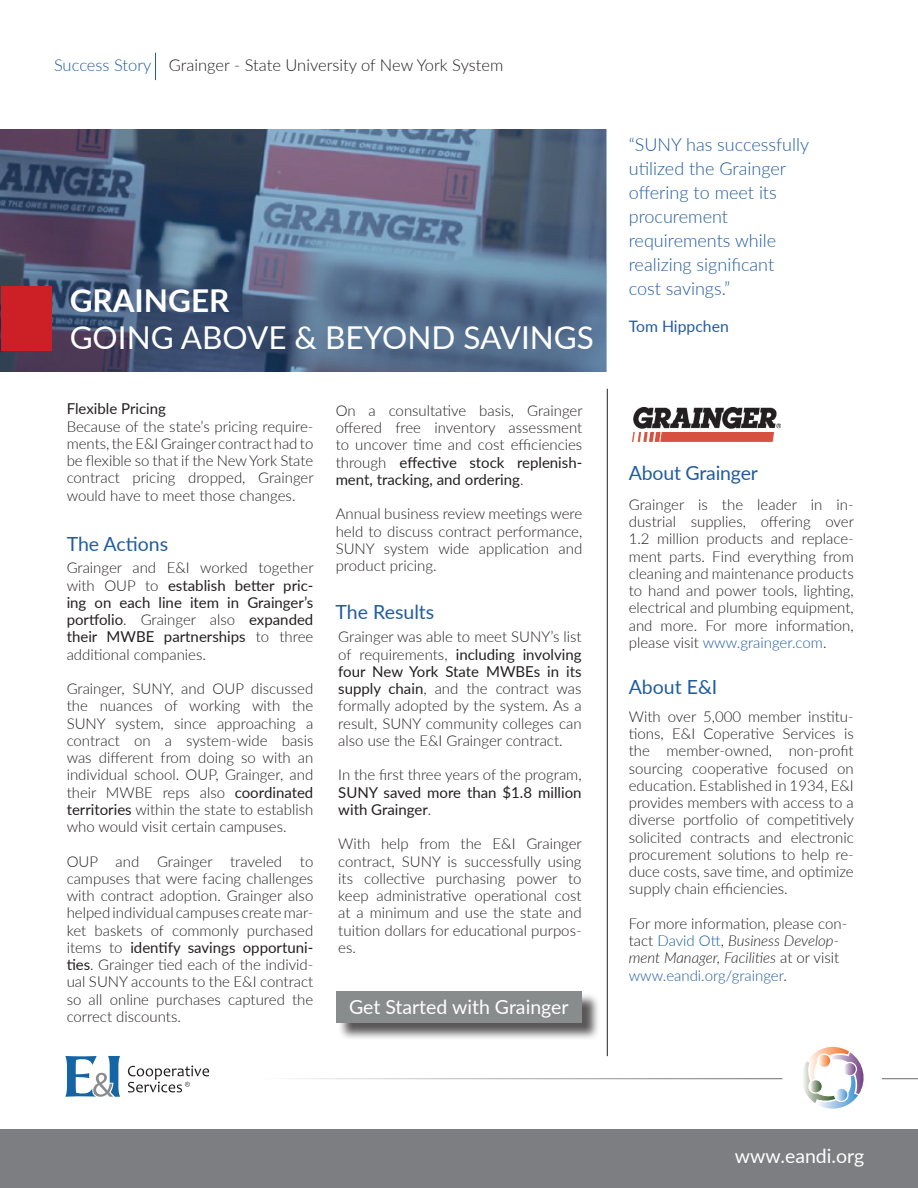
<style>
.page{position:relative;width:918px;height:1188px;background:#fff}
.page>*{position:absolute;margin:0;border:0;box-sizing:border-box;transform-origin:0 0}
.t1{font:31.5px "Lato";color:#fff}
.t2{font:700 31.5px "Lato";color:#fff}
.t3{font:19.5px "Lato";letter-spacing:-.01em;color:#205c9e}
.t4{font:19.5px "Lato";color:#fff}
.t5{font:300 18px/24px "Lato";color:#205c9e}
.t6{font:300 16.5px "Lato";color:#231f20}
.t7{font:15.75px "Lato";color:#205c9e}
.t8{font:300 15px/17.2px "Lato";color:#231f20;text-align:justify}
.t9{font:15px/17.2px "Lato";color:#231f20;text-align:justify}
.s1{color:#205c9e}
.s2{font-weight:400}
.s3{font-weight:300}
.s4{color:#175d9e}
.s5{font-style:italic}
</style>
<div class="page">
<div style="left:1px;top:1130px;width:917px;height:58px;background:#7c7e81"></div>
<svg style="left:155px;top:53px;width:1px;height:27px"></svg>
<svg style="left:0;top:129px;width:607px;height:243px;background:#546482"></svg>
<div style="left:1px;top:286px;width:51px;height:65px;background:#cd2026"></div>
<hr style="left:607px;top:389px;width:1px;height:667px;background:#231f20">
<img style="left:632px;top:408px;width:149px;height:33px">
<svg style="left:803px;top:1047px;width:61px;height:62px"></svg>
<hr style="left:882px;top:1078px;width:36px;height:1px;background:#898c8d">
<svg style="left:128px;top:1066px;width:81px;height:26px"></svg>
<svg style="left:65px;top:1056px;width:55px;height:41px"></svg>
<div style="left:338px;top:993px;width:262px;height:48px;background:#231f20;opacity:.75"></div>
<div style="left:336px;top:991px;width:246px;height:32px;background:#898c8d"></div>
<p class="t6" style="left:54px;top:54px;width:451px"><span class="s1">Success Story</span> Grainger - State University of New York System</p>
<h1 class="t2" style="left:70px;top:277px;width:161px">GRAINGER</h1>
<h1 class="t1" style="left:70px;top:315px;width:526px">GOING ABOVE &amp; BEYOND SAVINGS</h1>
<p class="t9" style="left:67px;top:400px;width:101px">Flexible Pricing</p>
<p class="t8" style="left:67px;top:417px;width:249px">Because of the state’s pricing require&shy;ments, the E&amp;I Grainger contract had to be flexible so that if the New York State contract pricing dropped, Grainger would have to meet those changes.</p>
<h2 class="t3" style="left:67px;top:530px;width:103px">The Actions</h2>
<p class="t8" style="left:336px;top:401px;width:249px">On a consultative basis, Grainger offered free inventory assessment to uncover time and cost efficiencies through <span class="s2">effective stock replenish&shy;ment, tracking, and ordering</span>.</p>
<p class="t8" style="left:336px;top:505px;width:248px">Annual business review meetings were held to discuss contract performance, SUNY system wide application and</p>
<p class="t8" style="left:67px;top:559px;width:249px">Grainger and E&amp;I worked together</p>
<p class="t8" style="left:336px;top:557px;width:102px">product pricing.</p>
<p class="t9" style="left:67px;top:576px;width:248px"><span class="s3">with OUP to</span> establish better pric&shy;ing on each line item in Grainger’s portfolio<span class="s3">. Grainger also</span> expanded their MWBE partnerships <span class="s3">to three additional companies.</span></p>
<p class="t8" style="left:67px;top:679px;width:248px">Grainger, SUNY, and OUP discussed the nuances of working with the SUNY system, since approaching a contract on a system-wide basis was different from doing so with an individual school. OUP, Grainger, and their MWBE reps also <span class="s2">coordinated territories</span> within the state to establish who would visit certain campuses.</p>
<p class="t8" style="left:67px;top:852px;width:248px">OUP and Grainger traveled to campuses that were facing challenges with contract adoption. Grainger also helped individual campuses create mar&shy;ket baskets of commonly purchased items to <span class="s2">identify savings opportuni&shy;ties</span>. Grainger tied each of the individ&shy;ual SUNY accounts to the E&amp;I contract so all online purchases captured the correct discounts.</p>
<h2 class="t3" style="left:336px;top:598px;width:100px">The Results</h2>
<p class="t8" style="left:338px;top:628px;width:245px">Grainger was able to meet SUNY’s list of requirements, <span class="s2">including involving four New York State MWBEs in its supply chain</span>, and the contract was formally adopted by the system. As a result, SUNY community colleges can also use the E&amp;I Grainger contract.</p>
<p class="t8" style="left:338px;top:766px;width:245px">In the first three years of the program,</p>
<p class="t9" style="left:338px;top:783px;width:245px">SUNY saved more than $1.8 million with Grainger<span class="s3">.</span></p>
<p class="t8" style="left:338px;top:835px;width:245px">With help from the E&amp;I Grainger contract, SUNY is successfully using its collective purchasing power to keep administrative operational cost at a minimum and use the state and tuition dollars for educational purpos&shy;es.</p>
<h2 class="t4" style="left:349px;top:993px;width:221px">Get Started with Grainger</h2>
<p class="t5" style="left:629px;top:132px;width:182px">“SUNY has successfully utilized the Grainger offering to meet its procurement requirements while realizing significant cost savings.”</p>
<p class="t7" style="left:629px;top:315px;width:102px">Tom Hippchen</p>
<h2 class="t3" style="left:629px;top:459px;width:131px">About Grainger</h2>
<p class="t8" style="left:629px;top:495px;width:227px">Grainger is the leader in in&shy;dustrial supplies, offering over 1.2 million products and replace&shy;ment parts. Find everything from cleaning and maintenance products to hand and power tools, lighting, electrical and plumbing equipment, and more. For more information, please visit <span class="s1">www.grainger.com</span>.</p>
<h2 class="t3" style="left:629px;top:673px;width:90px">About E&amp;I</h2>
<p class="t8" style="left:629px;top:707px;width:227px">With over 5,000 member institu&shy;tions, E&amp;I Coperative Services is the member-owned, non-profit sourcing cooperative focused on education. Established in 1934, E&amp;I provides members with access to a diverse portfolio of competitively solicited contracts and electronic procurement solutions to help re&shy;duce costs, save time, and optimize supply chain efficiencies.</p>
<p class="t8" style="left:629px;top:914px;width:220px;text-align:left">For more information, please con&shy;tact <span class="s4">David Ott</span>, <span class="s5">Business Develop&shy;ment Manager, Facilities</span> at or visit <span class="s1">www.eandi.org/grainger</span>.</p>
<h2 class="t4" style="left:735px;top:1142px;width:131px">www.eandi.org</h2>
</div>
